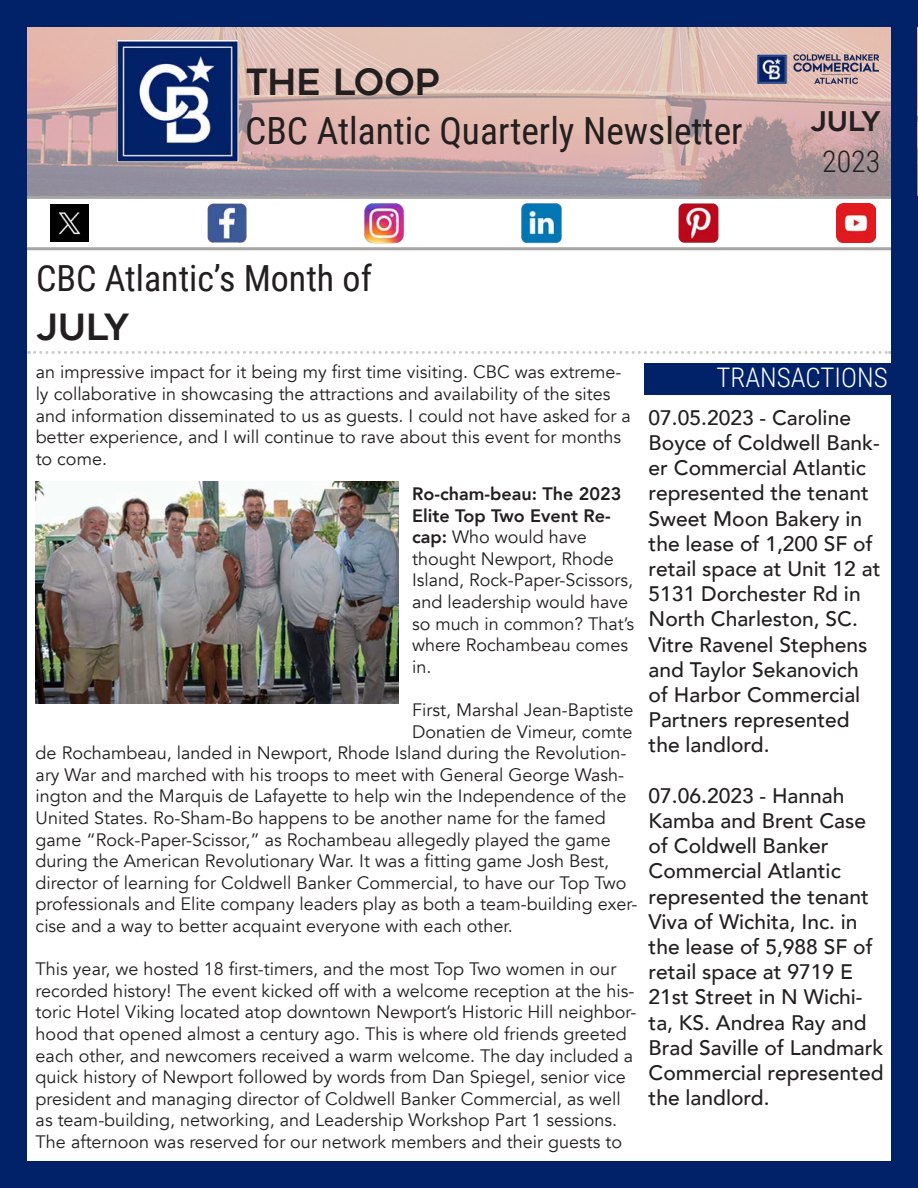
<style>
.page{position:relative;width:918px;height:1188px;background:#fff}
.page>*{position:absolute;margin:0;border:0;box-sizing:border-box;transform-origin:0 0}
.t1{font:37.5px "Roboto Condensed";color:#231f20}
.t2{font:36px "Roboto Condensed";color:#231f20}
.t3{font:36px "Geometos";color:#231f20}
.t4{font:300 30px "Roboto Condensed";color:#231f20}
.t5{font:300 27px "Roboto Condensed";color:#fff}
.t6{font:27px "Geometos";color:#231f20}
.t7{font:500 21px/25.2px "Avenir";color:#231f20}
.t8{font:18px/21.6px "Avenir";color:#231f20}
.s1{font-weight:800}
</style>
<div class="page">
<img style="left:27px;top:27px;width:864px;height:169px">
<hr style="left:27px;top:196px;width:864px;height:3px;background:#a7a5a4">
<hr style="left:27px;top:247px;width:864px;height:3px;background:#a7a5a4">
<img style="left:113px;top:41px;width:128px;height:125px">
<svg style="left:35px;top:351px;width:856px;height:3px"></svg>
<div style="left:0;top:0;width:27px;height:1188px;background:#012169"></div>
<div style="left:0;top:1161px;width:918px;height:27px;background:#012169"></div>
<div style="left:0;top:0;width:918px;height:27px;background:#012169"></div>
<img style="left:758px;top:54px;width:120px;height:30px">
<img style="left:51px;top:204px;width:37px;height:38px">
<img style="left:207px;top:203px;width:40px;height:40px">
<img style="left:364px;top:203px;width:41px;height:41px">
<img style="left:521px;top:203px;width:41px;height:41px">
<img style="left:678px;top:203px;width:41px;height:40px">
<img style="left:836px;top:203px;width:40px;height:40px">
<div style="left:891px;top:0;width:27px;height:1188px;background:#012169"></div>
<div style="left:645px;top:363px;width:270px;height:32px;background:#012169"></div>
<img style="left:36px;top:482px;width:363px;height:222px">
<h2 class="t3" style="left:245px;top:62px;width:196px">THE LOOP</h2>
<h1 class="t1" style="left:245px;top:105px;width:499px">CBC Atlantic Quarterly Newsletter</h1>
<h3 class="t6" style="left:810px;top:107px;width:72px">july</h3>
<h3 class="t4" style="left:822px;top:140px;width:60px">2023</h3>
<h2 class="t2" style="left:36px;top:253px;width:338px">CBC Atlantic’s Month of</h2>
<h2 class="t3" style="left:36px;top:307px;width:95px">july</h2>
<p class="t8" style="left:36px;top:362px;width:597px">an impressive impact for it being my first time visiting. CBC was extreme&shy;ly collaborative in showcasing the attractions and availability of the sites and information disseminated to us as guests. I could not have asked for a better experience, and I will continue to rave about this event for months to come.</p>
<p class="t8" style="left:412px;top:483px;width:224px"><span class="s1">Ro-cham-beau: The 2023<br>Elite Top Two Event Re&shy;cap:</span> Who would have thought Newport, Rhode<br>Island, Rock-Paper-Scissors, and leadership would have so much in common? That’s where Rochambeau comes in.</p>
<p class="t8" style="left:412px;top:699px;width:223px">First, Marshal Jean-Baptiste</p>
<p class="t8" style="left:412px;top:721px;width:222px">Donatien de Vimeur, comte</p>
<p class="t8" style="left:36px;top:742px;width:592px">de Rochambeau, landed in Newport, Rhode Island during the Revolution-</p>
<p class="t8" style="left:36px;top:764px;width:590px">ary War and marched with his troops to meet with General George Wash-</p>
<p class="t8" style="left:36px;top:786px;width:592px">ington and the Marquis de Lafayette to help win the Independence of the</p>
<p class="t8" style="left:36px;top:807px;width:572px">United States. Ro-Sham-Bo happens to be another name for the famed</p>
<p class="t8" style="left:36px;top:829px;width:577px">game “Rock-Paper-Scissor,” as Rochambeau allegedly played the game</p>
<p class="t8" style="left:36px;top:850px;width:575px">during the American Revolutionary War. It was a fitting game Josh Best,</p>
<p class="t8" style="left:36px;top:872px;width:592px">director of learning for Coldwell Banker Commercial, to have our Top Two</p>
<p class="t8" style="left:36px;top:894px;width:603px">professionals and Elite company leaders play as both a team-building exer-</p>
<p class="t8" style="left:36px;top:915px;width:479px">cise and a way to better acquaint everyone with each other.</p>
<p class="t8" style="left:36px;top:958px;width:602px">This year, we hosted 18 first-timers, and the most Top Two women in our recorded history! The event kicked off with a welcome reception at the his&shy;toric Hotel Viking located atop downtown Newport’s Historic Hill neighbor&shy;hood that opened almost a century ago. This is where old friends greeted each other, and newcomers received a warm welcome. The day included a quick history of Newport followed by words from Dan Spiegel, senior vice president and managing director of Coldwell Banker Commercial, as well as team-building, networking, and Leadership Workshop Part 1 sessions.<br>The afternoon was reserved for our network members and their guests to</p>
<p class="t5" style="left:716px;top:359px;width:173px">TRANSACTIONS</p>
<p class="t7" style="left:649px;top:404px;width:233px">07.05.2023 - Caroline<br>Boyce of Coldwell Bank&shy;er Commercial Atlantic represented the tenant<br>Sweet Moon Bakery in the lease of 1,200 SF of retail space at Unit 12 at<br>5131 Dorchester Rd in<br>North Charleston, SC.<br>Vitre Ravenel Stephens and Taylor Sekanovich of Harbor Commercial<br>Partners represented the landlord.</p>
<p class="t7" style="left:649px;top:782px;width:236px">07.06.2023 - Hannah<br>Kamba and Brent Case of Coldwell Banker<br>Commercial Atlantic represented the tenant<br>Viva of Wichita, Inc. in the lease of 5,988 SF of retail space at 9719 E<br>21st Street in N Wichi&shy;ta, KS. Andrea Ray and<br>Brad Saville of Landmark<br>Commercial represented the landlord.</p>
</div>
